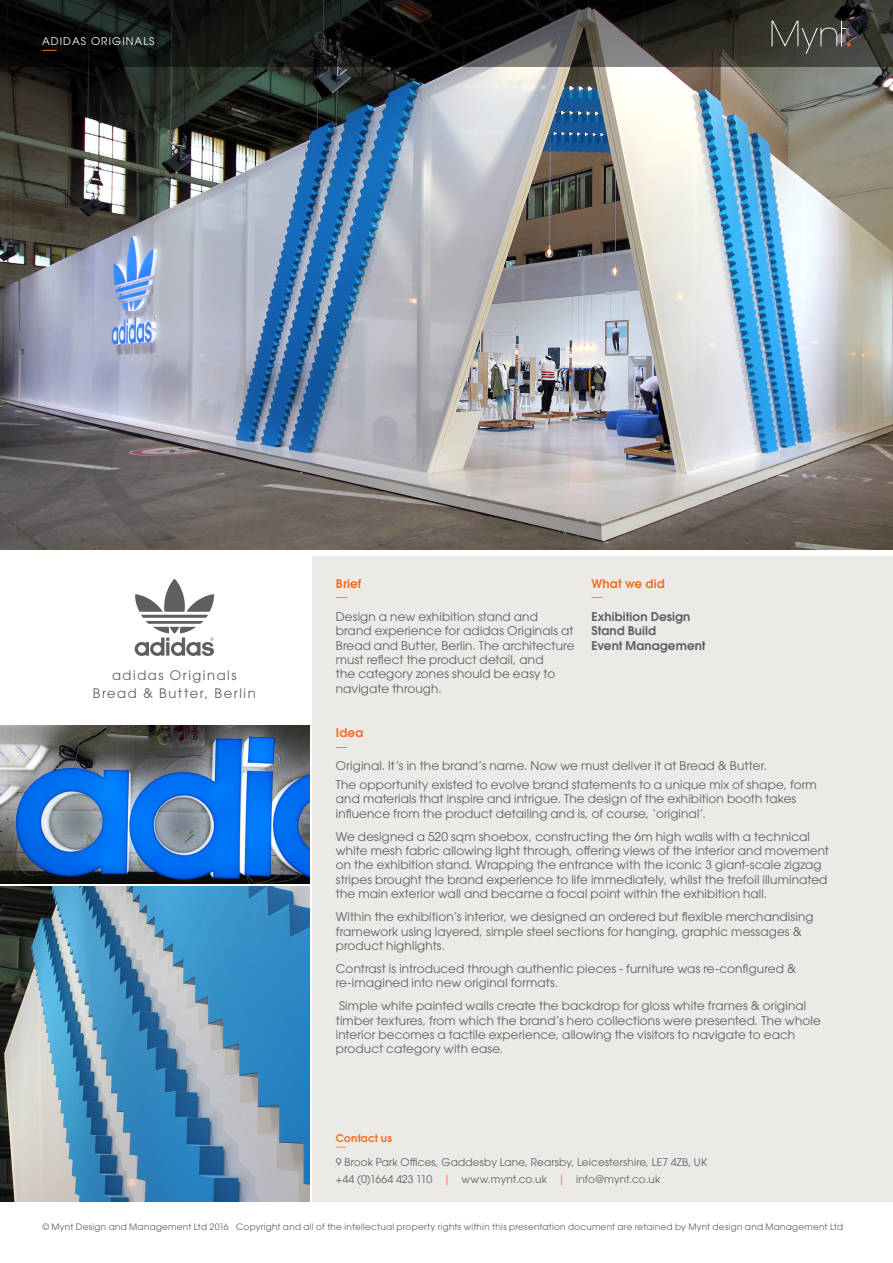
<style>
.page{position:relative;width:893px;height:1263px;background:#fff}
.page>*{position:absolute;margin:0;border:0;box-sizing:border-box;transform-origin:0 0}
.t1{font:13.05px "ITC Avant Garde Pro";letter-spacing:.12em;color:#5f5f62}
.t2{font:12px/14.4px "ITC Avant Garde Pro";letter-spacing:.01em;color:#5f5f62}
.t3{font:600 12px/14.4px "ITC Avant Garde Pro";letter-spacing:.005em;color:#5f5f62}
.t4{font:600 12px "ITC Avant Garde Pro";letter-spacing:.015em;color:#f36e21}
.t5{font:12px "ITC Avant Garde Pro";color:#f36e21}
.t6{font:10.5px "ITC Avant Garde Pro";letter-spacing:.015em;color:#5f5f62}
.t7{font:10.5px "ITC Avant Garde Pro";letter-spacing:.1em;color:#fff}
.t8{font:600 10.5px "ITC Avant Garde Pro";letter-spacing:.02em;color:#f36e21}
.t9{font:10.5px "ITC Avant Garde Pro";color:#f36e21}
.t10{font:8.85px "ITC Avant Garde Pro";letter-spacing:.03em;color:#5f6062}
.s1{color:#f36f21}
</style>
<div class="page">
<img style="left:0;top:66px;width:893px;height:483px">
<div style="left:313px;top:556px;width:580px;height:646px;background:#ebeae7"></div>
<svg style="left:135px;top:579px;width:79px;height:77px"></svg>
<svg style="left:0;top:0;width:893px;height:66px;background:#1f201d"></svg>
<svg style="left:771px;top:21px;width:79px;height:33px;background:#505049"></svg>
<svg style="left:43px;top:50px;width:14px;height:1px"></svg>
<img style="left:0;top:886px;width:310px;height:316px">
<img style="left:0;top:725px;width:310px;height:158px">
<p class="t7" style="left:42px;top:34px;width:114px">ADIDAS ORIGINALS</p>
<p class="t1" style="left:112px;top:667px;width:126px">adidas Originals</p>
<p class="t1" style="left:93px;top:685px;width:164px">Bread &amp; Butter, Berlin</p>
<p class="t4" style="left:336px;top:575px;width:27px">Brief</p>
<p class="t5" style="left:336px;top:590px;width:13px">—</p>
<p class="t2" style="left:336px;top:609px;width:240px">Design a new exhibition stand and brand experience for adidas Originals at Bread and Butter, Berlin. The architecture must reflect the product detail, and<br>the category zones should be easy to navigate through.</p>
<p class="t4" style="left:592px;top:575px;width:75px">What we did</p>
<p class="t5" style="left:592px;top:590px;width:13px">—</p>
<p class="t3" style="left:592px;top:609px;width:115px">Exhibition Design<br>Stand Build<br>Event Management</p>
<p class="t4" style="left:336px;top:725px;width:29px">Idea</p>
<p class="t5" style="left:336px;top:740px;width:13px">—</p>
<p class="t2" style="left:336px;top:758px;width:433px">Original. It’s in the brand’s name. Now we must deliver it at Bread &amp; Butter.</p>
<p class="t2" style="left:336px;top:777px;width:482px">The opportunity existed to evolve brand statements to a unique mix of shape, form and materials that inspire and intrigue. The design of the exhibition booth takes influence from the product detailing and is, of course, ‘original’.</p>
<p class="t2" style="left:336px;top:829px;width:495px">We designed a 520 sqm shoebox, constructing the 6m high walls with a technical white mesh fabric allowing light through, offering views of the interior and movement on the exhibition stand. Wrapping the entrance with the iconic 3 giant-scale zigzag stripes brought the brand experience to life immediately, whilst the trefoil illuminated the main exterior wall and became a focal point within the exhibition hall.</p>
<p class="t2" style="left:336px;top:909px;width:479px">Within the exhibition’s interior, we designed an ordered but flexible merchandising framework using layered, simple steel sections for hanging, graphic messages &amp; product highlights.</p>
<p class="t2" style="left:336px;top:961px;width:462px">Contrast is introduced through authentic pieces - furniture was re-configured &amp; re-imagined into new original formats.</p>
<p class="t2" style="left:336px;top:998px;width:486px">Simple white painted walls create the backdrop for gloss white frames &amp; original timber textures, from which the brand’s hero collections were presented. The whole interior becomes a tactile experience, allowing the visitors to navigate to each product category with ease.</p>
<p class="t8" style="left:336px;top:1131px;width:58px">Contact us</p>
<p class="t9" style="left:336px;top:1141px;width:12px">—</p>
<p class="t6" style="left:336px;top:1155px;width:373px">9 Brook Park Offices, Gaddesby Lane, Rearsby, Leicestershire, LE7 4ZB, UK</p>
<p class="t6" style="left:336px;top:1172px;width:326px">+44 (0)1664 423 110 <span class="s1">|</span> www.mynt.co.uk <span class="s1">|</span> info@mynt.co.uk</p>
<p class="t10" style="left:43px;top:1221px;width:802px">© Mynt Design and Management Ltd 2016 Copyright and all of the intellectual property rights within this presentation document are retained by Mynt design and Management Ltd</p>
</div>
